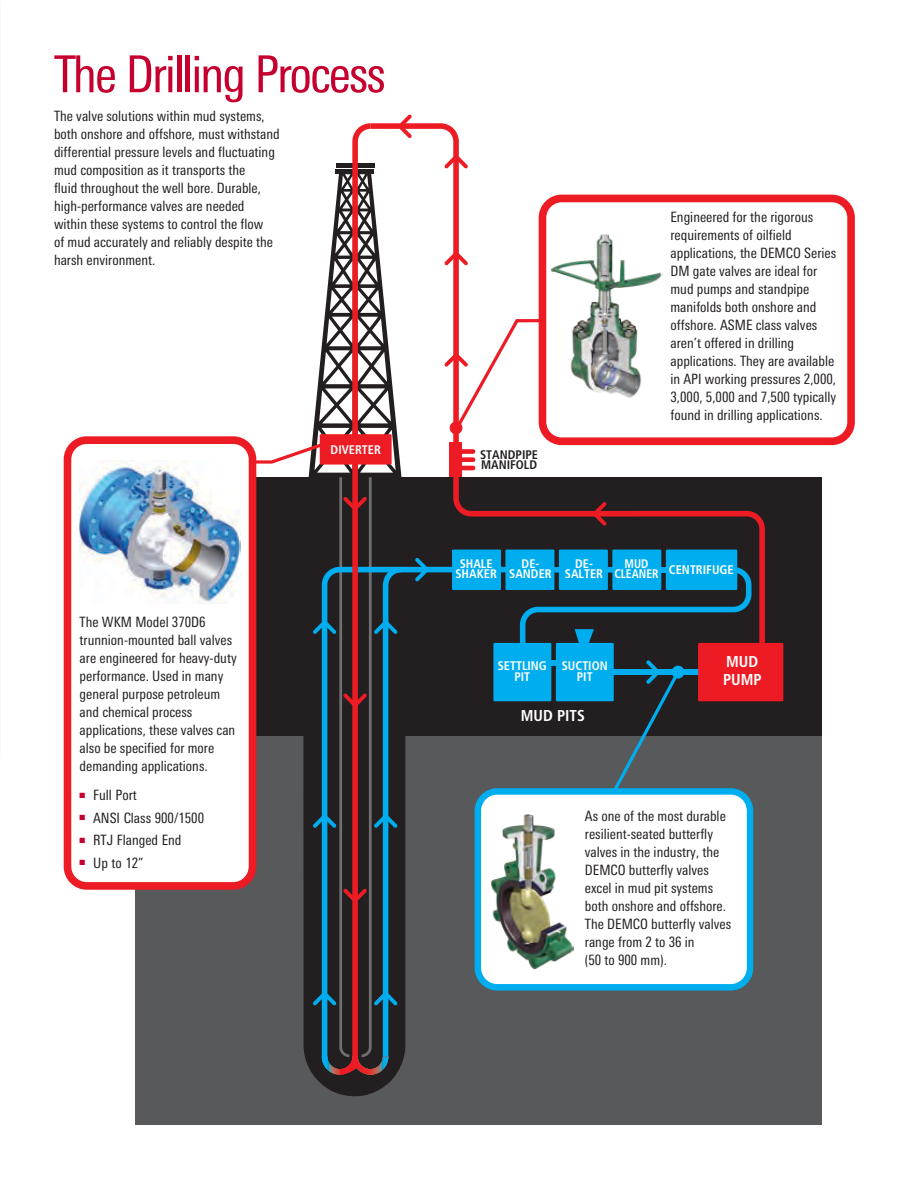
<style>
.page{position:relative;width:918px;height:1188px;background:#fff}
.page>*{position:absolute;margin:0;border:0;box-sizing:border-box;transform-origin:0 0}
.t1{font:condensed 51px "Univers Next Pro";letter-spacing:-.04em;color:#c5002e}
.t2{font:700 condensed 15.75px/17.4px "Frutiger LT Std";color:#fff}
.t3{font:condensed 14.25px/18px "Univers Next Pro";color:#231f20}
.t4{font:700 condensed 12.45px/10.6px "Frutiger LT Std";color:#fff;text-align:center}
.t5{font:700 condensed 12.45px "Frutiger LT Std";color:#fff;scale:.93 1}
.t6{font:700 condensed 12.45px/10.6px "Frutiger LT Std";color:#231f20}
</style>
<div class="page">
<div style="left:135px;top:736px;width:687px;height:389px;background:#58595b"></div>
<div style="left:135px;top:477px;width:687px;height:259px;background:#231f20"></div>
<div style="left:547px;top:660px;width:10px;height:6px;background:#00aeef"></div>
<div style="left:612px;top:669px;width:140px;height:6px;background:#00aeef"></div>
<div style="left:493px;top:643px;width:58px;height:58px;background:#00aeef"></div>
<div style="left:556px;top:643px;width:58px;height:58px;background:#00aeef"></div>
<div style="left:698px;top:643px;width:85px;height:58px;background:#ed1c24"></div>
<svg style="left:429px;top:123px;width:336px;height:520px"></svg>
<div style="left:459px;top:449px;width:14px;height:5px;background:#ed1c24"></div>
<div style="left:450px;top:442px;width:12px;height:35px;background:#ed1c24"></div>
<div style="left:459px;top:457px;width:14px;height:5px;background:#ed1c24"></div>
<hr style="left:459px;top:466px;width:14px;height:4px;background:#ed1c24">
<div style="left:450px;top:421px;width:12px;height:13px;background:#ed1c24;border-radius:50%"></div>
<div style="left:672px;top:666px;width:12px;height:13px;background:#00aeef;border-radius:50%"></div>
<svg style="left:520px;top:567px;width:232px;height:77px"></svg>
<div style="left:658px;top:567px;width:11px;height:6px;background:#00aeef"></div>
<div style="left:666px;top:550px;width:71px;height:40px;background:#00aeef"></div>
<div style="left:612px;top:550px;width:49px;height:40px;background:#00aeef"></div>
<div style="left:559px;top:550px;width:49px;height:40px;background:#00aeef"></div>
<div style="left:505px;top:550px;width:49px;height:40px;background:#00aeef"></div>
<div style="left:452px;top:550px;width:49px;height:40px;background:#00aeef"></div>
<svg style="left:444px;top:317px;width:96px;height:115px"></svg>
<div style="left:539px;top:195px;width:316px;height:250px;border:8px solid #ed1c24;border-radius:19px"></div>
<div style="left:478px;top:791px;width:272px;height:196px;background:#fff;border-radius:19px"></div>
<div style="left:475px;top:788px;width:278px;height:203px;border:6px solid #00aeef;border-radius:19px"></div>
<svg style="left:609px;top:660px;width:73px;height:135px"></svg>
<svg style="left:256px;top:114px;width:173px;height:983px"></svg>
<div style="left:67px;top:440px;width:186px;height:446px;background:#fff;border-radius:19px"></div>
<div style="left:64px;top:436px;width:192px;height:454px;border:8px solid #ed1c24;border-radius:19px"></div>
<div style="left:320px;top:434px;width:72px;height:31px;background:#ed1c24"></div>
<img style="left:550px;top:232px;width:113px;height:167px">
<img style="left:491px;top:814px;width:82px;height:156px">
<img style="left:79px;top:460px;width:161px;height:143px">
<h1 class="t1" style="left:54px;top:45px;width:333px">The Drilling Process</h1>
<p class="t3" style="left:54px;top:107px;width:227px">The valve solutions within mud systems, both onshore and offshore, must withstand differential pressure levels and fluctuating mud composition as it transports the<br>fluid throughout the well bore. Durable, high-performance valves are needed within these systems to control the flow<br>of mud accurately and reliably despite the harsh environment.</p>
<p class="t3" style="left:80px;top:613px;width:159px">The WKM Model 370D6 trunnion-mounted ball valves are engineered for heavy-duty performance. Used in many general purpose petroleum and chemical process applications, these valves can also be specified for more demanding applications.</p>
<p class="t3" style="left:80px;top:786px;width:59px"><sup>■</sup> Full Port</p>
<p class="t3" style="left:80px;top:809px;width:126px"><sup>■</sup> ANSI Class 900/1500</p>
<p class="t3" style="left:80px;top:831px;width:103px"><sup>■</sup> RTJ Flanged End</p>
<p class="t3" style="left:80px;top:854px;width:66px"><sup>■</sup> Up to 12”</p>
<p class="t4" style="left:331px;top:444px;width:52px">DIVERTER</p>
<p class="t6" style="left:480px;top:449px;width:59px">STANDPIPE<br>MANIFOLD</p>
<p class="t3" style="left:670px;top:208px;width:167px">Engineered for the rigorous requirements of oilfield applications, the DEMCO Series<br>DM gate valves are ideal for mud pumps and standpipe manifolds both onshore and offshore. ASME class valves aren’t offered in drilling applications. They are available in API working pressures 2,000,<br>3,000, 5,000 and 7,500 typically found in drilling applications.</p>
<p class="t4" style="left:455px;top:558px;width:43px">SHALE<br>SHAKER</p>
<p class="t4" style="left:509px;top:558px;width:44px">DE-<br>SANDER</p>
<p class="t4" style="left:565px;top:558px;width:40px">DE-<br>SALTER</p>
<p class="t5" style="left:625px;top:556px;width:27px">MUD</p>
<p class="t5" style="left:614px;top:562px;width:130px">CLEANER CENTRIFUGE</p>
<p class="t4" style="left:498px;top:661px;width:51px">SETTLING<br>PIT</p>
<p class="t4" style="left:562px;top:661px;width:48px">SUCTION<br>PIT</p>
<p class="t2" style="left:521px;top:707px;width:65px">MUD PITS</p>
<p class="t2" style="left:723px;top:653px;width:40px">MUD<br>PUMP</p>
<p class="t3" style="left:585px;top:807px;width:148px">As one of the most durable resilient-seated butterfly valves in the industry, the<br>DEMCO butterfly valves excel in mud pit systems both onshore and offshore.<br>The DEMCO butterfly valves range from 2 to 36 in<br>(50 to 900 mm).</p>
</div>
